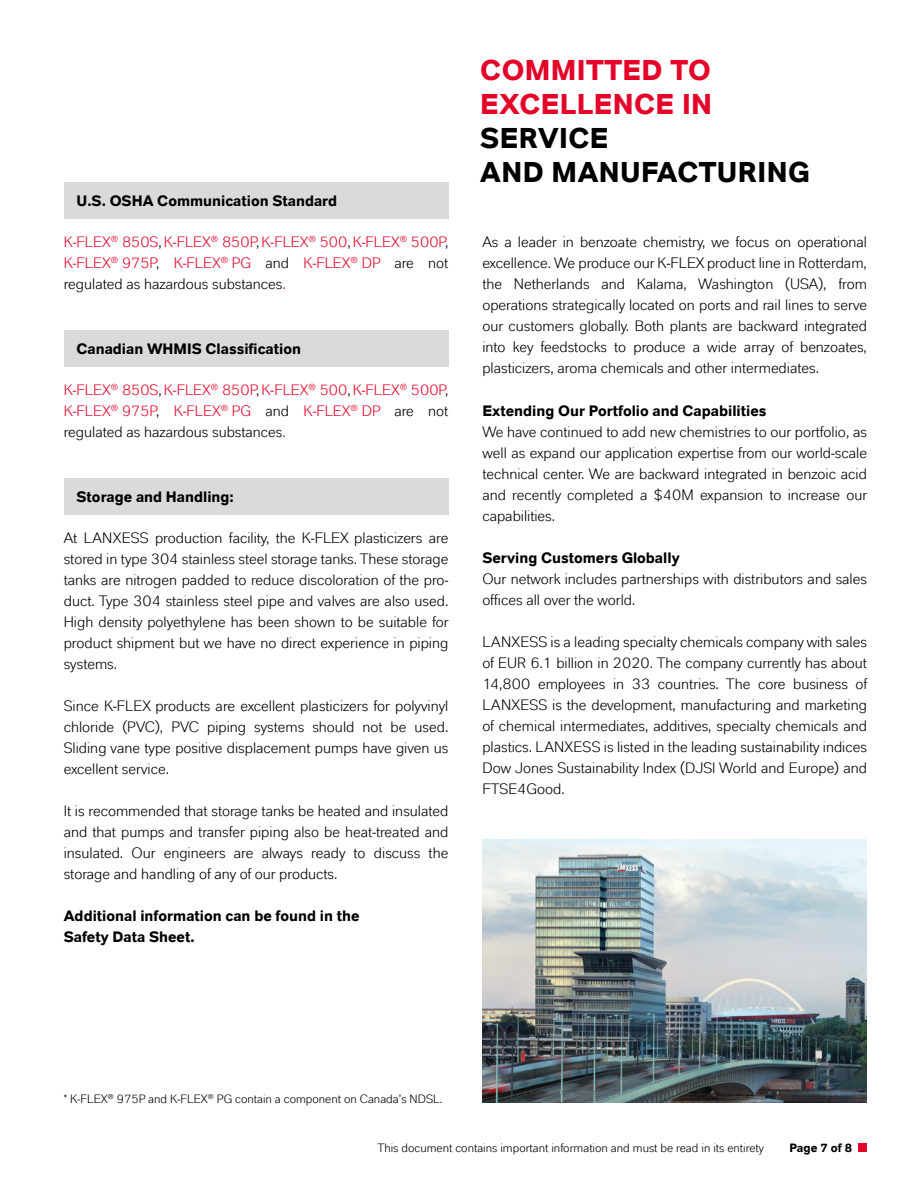
<style>
.page{position:relative;width:918px;height:1188px;background:#fff}
.page>*{position:absolute;margin:0;border:0;box-sizing:border-box;transform-origin:0 0}
.t1{font:700 28.5px/34.2px "Lanxess Global";letter-spacing:.015em;color:#e40428;text-align:justify}
.t2{font:700 28.5px "Lanxess Global";letter-spacing:.015em;color:#000}
.Copy{font:15px/21px "Lanxess Global";color:#000;text-align:justify}
.Copy-2{font:15px/21px "Lanxess Global";color:#e40428;text-align:justify}
.Copy-3{font:700 15px "Lanxess Global";color:#000}
.Copy-4{font:12px "Lanxess Global";color:#000}
.t3{font:700 12px "Lanxess Global";color:#000}
.s1{color:#000}
</style>
<div class="page">
<div style="left:858px;top:1143px;width:9px;height:9px;background:#e40428"></div>
<div style="left:64px;top:183px;width:384px;height:36px;background:#dadada"></div>
<div style="left:64px;top:331px;width:384px;height:36px;background:#dadada"></div>
<div style="left:64px;top:479px;width:384px;height:36px;background:#dadada"></div>
<img style="left:482px;top:840px;width:385px;height:263px">
<p class="Copy-3" style="left:77px;top:192px;width:262px">U.S. OSHA Communication Standard</p>
<p class="Copy-2" style="left:64px;top:231px;width:386px">K-FLEX<sup>®</sup> 850S<span class="s1">,</span> K-FLEX<sup>®</sup> 850P<span class="s1">,</span> K-FLEX<sup>®</sup> 500<span class="s1">,</span> K-FLEX<sup>®</sup> 500P<span class="s1">, </span>K-FLEX<sup>®</sup> 975P<span class="s1">,</span> K-FLEX<sup>®</sup> PG <span class="s1">and</span> K-FLEX<sup>®</sup> DP <span class="s1">are not regulated as hazardous substances</span>.</p>
<p class="Copy-3" style="left:77px;top:340px;width:226px">Canadian WHMIS Classification</p>
<p class="Copy-2" style="left:64px;top:379px;width:386px">K-FLEX<sup>®</sup> 850S<span class="s1">,</span> K-FLEX<sup>®</sup> 850P<span class="s1">,</span> K-FLEX<sup>®</sup> 500<span class="s1">,</span> K-FLEX<sup>®</sup> 500P<span class="s1">, </span>K-FLEX<sup>®</sup> 975P<span class="s1">,</span> K-FLEX<sup>®</sup> PG <span class="s1">and</span> K-FLEX<sup>®</sup> DP <span class="s1">are not regulated as hazardous substances</span>.</p>
<p class="Copy-3" style="left:77px;top:488px;width:159px">Storage and Handling:</p>
<p class="Copy" style="left:64px;top:528px;width:386px">At LANXESS production facility, the K-FLEX plasticizers are stored in type 304 stainless steel storage tanks. These storage tanks are nitrogen padded to reduce discoloration of the pro&shy;duct. Type 304 stainless steel pipe and valves are also used.<br>High density polyethylene has been shown to be suitable for product shipment but we have no direct experience in piping systems.</p>
<p class="Copy" style="left:64px;top:696px;width:386px">Since K-FLEX products are excellent plasticizers for polyvinyl chloride (PVC), PVC piping systems should not be used.<br>Sliding vane type positive displacement pumps have given us excellent service.</p>
<p class="Copy" style="left:64px;top:801px;width:386px">It is recommended that storage tanks be heated and insulated and that pumps and transfer piping also be heat-treated and insulated. Our engineers are always ready to discuss the storage and handling of any of our products.</p>
<p class="Copy-3" style="left:64px;top:907px;width:297px">Additional information can be found in the</p>
<p class="Copy-3" style="left:64px;top:928px;width:132px">Safety Data Sheet.</p>
<p class="t1" style="left:480px;top:53px;width:233px">COMMITTED TO EXCELLENCE IN <span class="s1">SERVICE</span></p>
<p class="t2" style="left:480px;top:156px;width:331px">AND MANUFACTURING</p>
<p class="Copy" style="left:482px;top:231px;width:386px">As a leader in benzoate chemistry, we focus on operational excellence. We produce our K-FLEX product line in Rotterdam, the Netherlands and Kalama, Washington (USA), from operations strategically located on ports and rail lines to serve our customers globally. Both plants are backward integrated into key feedstocks to produce a wide array of benzoates, plasticizers, aroma chemicals and other intermediates.</p>
<p class="Copy-3" style="left:482px;top:402px;width:286px">Extending Our Portfolio and Capabilities</p>
<p class="Copy" style="left:482px;top:421px;width:386px">We have continued to add new chemistries to our portfolio, as well as expand our application expertise from our world-scale technical center. We are backward integrated in benzoic acid and recently completed a $40M expansion to increase our capabilities.</p>
<p class="Copy-3" style="left:482px;top:549px;width:199px">Serving Customers Globally</p>
<p class="Copy" style="left:482px;top:568px;width:386px">Our network includes partnerships with distributors and sales offices all over the world.</p>
<p class="Copy" style="left:482px;top:631px;width:386px">LANXESS is a leading specialty chemicals company with sales of EUR 6.1 billion in 2020. The company currently has about 14,800 employees in 33 countries. The core business of LANXESS is the development, manufacturing and marketing of chemical intermediates, additives, specialty chemicals and plastics. LANXESS is listed in the leading sustainability indices Dow Jones Sustainability Index (DJSI World and Europe) and FTSE4Good.</p>
<p class="Copy-4" style="left:64px;top:1092px;width:380px">* K-FLEX<sup>®</sup> 975P and K-FLEX<sup>®</sup> PG contain a component on Canada’s NDSL.</p>
<p class="Copy-4" style="left:377px;top:1141px;width:388px">This document contains important information and must be read in its entirety</p>
<p class="t3" style="left:790px;top:1141px;width:64px">Page 7 of 8</p>
</div>
